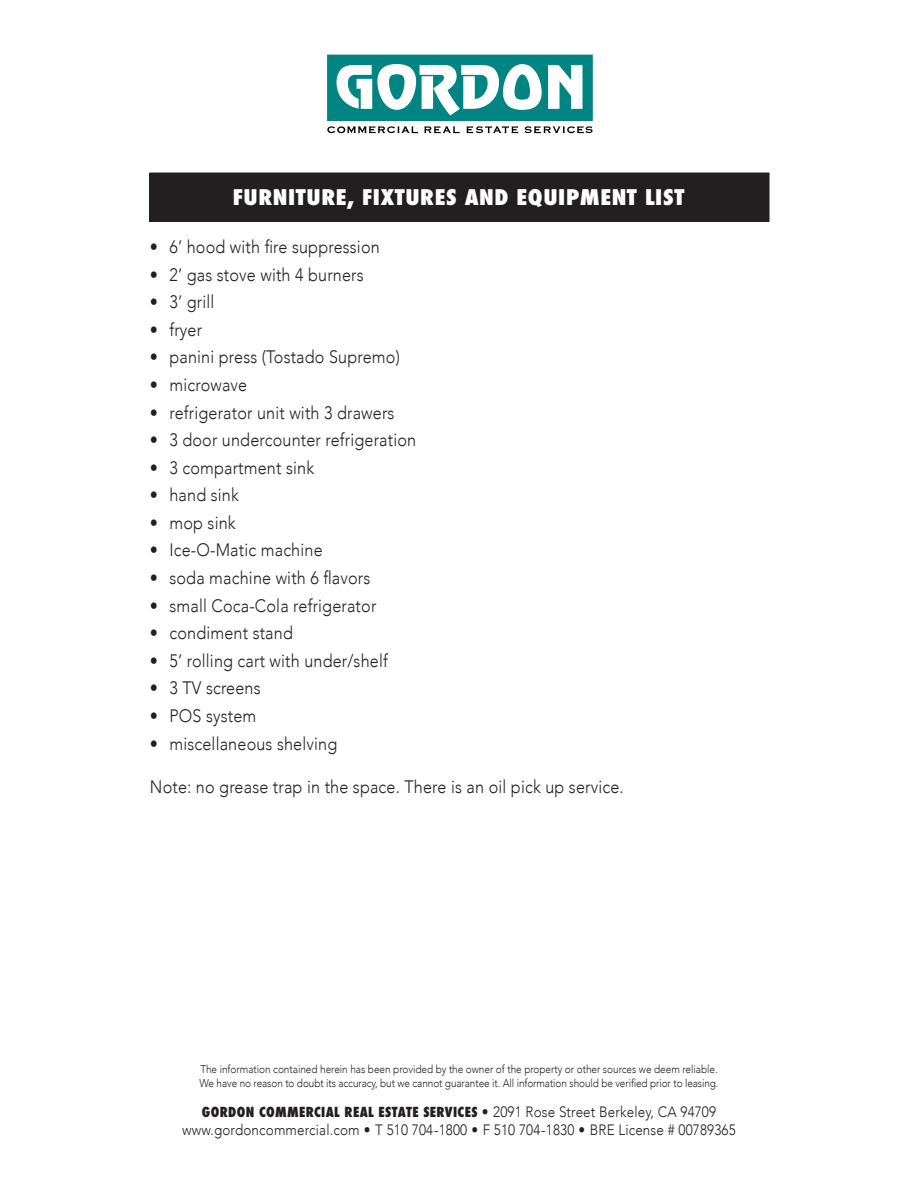
<style>
.page{position:relative;width:918px;height:1188px;background:#fff}
.page>*{position:absolute;margin:0;border:0;box-sizing:border-box;transform-origin:0 0}
.t1{font:800 condensed 21px "Futura";letter-spacing:.025em;color:#fff;scale:1.1 1}
.t2{font:300 18px "Avenir";letter-spacing:.01em;color:#231f20;scale:.9 1}
.t3{font:300 15px "Avenir";letter-spacing:.01em;color:#231f20;scale:.9 1}
.t4{font:800 condensed 13.5px "Futura";letter-spacing:.025em;color:#231f20}
.t5{font:300 11.25px/13.5px "Avenir";letter-spacing:-.01em;color:#231f20;scale:.89 1}
.s1{font-family:"Avenir";font-weight:300;font-stretch:normal;font-size:15px}
</style>
<div class="page">
<svg style="left:327px;top:55px;width:266px;height:78px"></svg>
<div style="left:150px;top:173px;width:619px;height:48px;background:#231f20"></div>
<div style="left:150px;top:173px;width:619px;height:49px;border:1px solid #231f20"></div>
<p class="t1" style="left:233px;top:183px;width:412px">FURNITURE, FIXTURES AND EQUIPMENT LIST</p>
<p class="t2" style="left:150px;top:236px;width:257px">• 6’ hood with fire suppression</p>
<p class="t2" style="left:150px;top:264px;width:239px">• 2’ gas stove with 4 burners</p>
<p class="t2" style="left:150px;top:291px;width:73px">• 3’ grill</p>
<p class="t2" style="left:150px;top:319px;width:60px">• fryer</p>
<p class="t2" style="left:150px;top:346px;width:279px">• panini press (Tostado Supremo)</p>
<p class="t2" style="left:150px;top:374px;width:110px">• microwave</p>
<p class="t2" style="left:150px;top:402px;width:273px">• refrigerator unit with 3 drawers</p>
<p class="t2" style="left:150px;top:429px;width:297px">• 3 door undercounter refrigeration</p>
<p class="t2" style="left:150px;top:457px;width:184px">• 3 compartment sink</p>
<p class="t2" style="left:150px;top:484px;width:100px">• hand sink</p>
<p class="t2" style="left:150px;top:512px;width:97px">• mop sink</p>
<p class="t2" style="left:150px;top:540px;width:193px">• Ice-O-Matic machine</p>
<p class="t2" style="left:150px;top:567px;width:247px">• soda machine with 6 flavors</p>
<p class="t2" style="left:150px;top:595px;width:253px">• small Coca-Cola refrigerator</p>
<p class="t2" style="left:150px;top:622px;width:160px">• condiment stand</p>
<p class="t2" style="left:150px;top:650px;width:266px">• 5’ rolling cart with under/shelf</p>
<p class="t2" style="left:150px;top:678px;width:125px">• 3 TV screens</p>
<p class="t2" style="left:150px;top:705px;width:120px">• POS system</p>
<p class="t2" style="left:150px;top:733px;width:210px">• miscellaneous shelving</p>
<p class="t2" style="left:150px;top:776px;width:528px">Note: no grease trap in the space. There is an oil pick up service.</p>
<p class="t5" style="left:199px;top:1063px;width:585px">The information contained herein has been provided by the owner of the property or other sources we deem reliable.<br>We have no reason to doubt its accuracy, but we cannot guarantee it. All information should be verified prior to leasing.</p>
<p class="t4" style="left:202px;top:1102px;width:516px">GORDON COMMERCIAL REAL ESTATE SERVICES <span class="s1">• 2091 Rose Street Berkeley, CA 94709</span></p>
<p class="t3" style="left:182px;top:1120px;width:616px">www.gordoncommercial.com • T 510 704-1800 • F 510 704-1830 • BRE License # 00789365</p>
</div>
